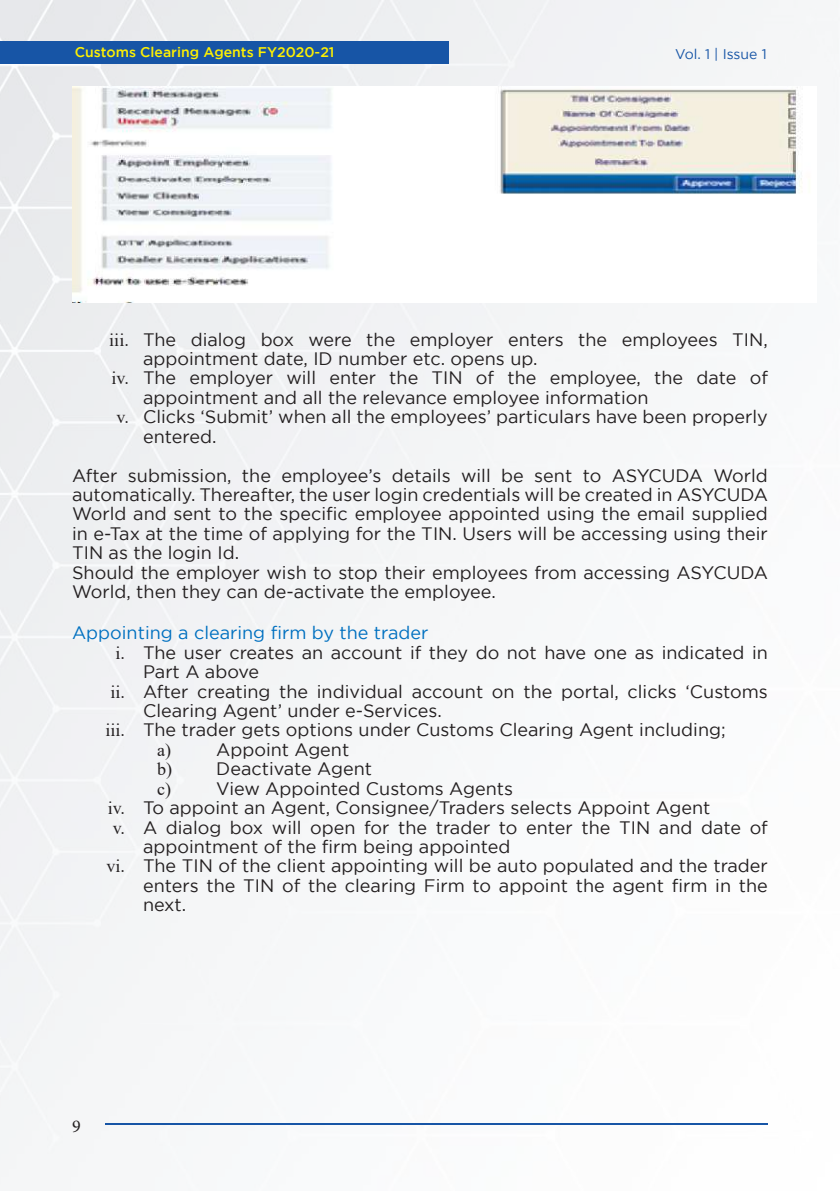
<style>
.page{position:relative;width:840px;height:1191px;background:#fff}
.page>*{position:absolute;margin:0;border:0;box-sizing:border-box;transform-origin:0 0}
.t1{font:18px/19.4px "Gotham";color:#231f20}
.t2{font:18px "Gotham";color:#0070c0}
.t3{font:18px "Times New Roman";color:#231f20}
.t4{font:18px "Minion Pro";color:#231f20}
.t5{font:500 14px "Gotham";color:#fff101}
.t6{font:14px "Gotham";color:#1755a6}
.s1{font-family:"Times New Roman"}
</style>
<div class="page">
<img style="left:0;top:0;width:839px;height:1185px">
<div style="left:0;top:41px;width:448px;height:23px;background:#1755a6"></div>
<hr style="left:106px;top:1123px;width:661px;height:2px;background:#1755a6">
<img style="left:72px;top:86px;width:744px;height:217px">
<p class="t5" style="left:75px;top:44px;width:261px">Customs Clearing Agents FY2020-21</p>
<p class="t6" style="left:674px;top:46px;width:93px">Vol. 1 | Issue 1</p>
<p class="t1" style="left:109px;top:329px;width:659px"><span class="s1">iii.</span> The dialog box were the employer enters the employees TIN,</p>
<p class="t1" style="left:143px;top:349px;width:396px">appointment date, ID number etc. opens up.</p>
<p class="t1" style="left:111px;top:368px;width:657px"><span class="s1">iv.</span> The employer will enter the TIN of the employee, the date of</p>
<p class="t1" style="left:143px;top:387px;width:507px">appointment and all the relevance employee information</p>
<p class="t1" style="left:116px;top:407px;width:652px"><span class="s1">v.</span> Clicks ‘Submit’ when all the employees’ particulars have been properly</p>
<p class="t1" style="left:143px;top:426px;width:75px">entered.</p>
<p class="t1" style="left:72px;top:465px;width:697px">After submission, the employee’s details will be sent to ASYCUDA World automatically. Thereafter, the user login credentials will be created in ASYCUDA World and sent to the specific employee appointed using the email supplied in e-Tax at the time of applying for the TIN. Users will be accessing using their TIN as the login Id.<br>Should the employer wish to stop their employees from accessing ASYCUDA World, then they can de-activate the employee.</p>
<p class="t2" style="left:72px;top:623px;width:357px">Appointing a clearing firm by the trader</p>
<p class="t1" style="left:115px;top:642px;width:653px"><span class="s1">i.</span> The user creates an account if they do not have one as indicated in</p>
<p class="t1" style="left:143px;top:662px;width:117px">Part A above</p>
<p class="t1" style="left:110px;top:681px;width:658px"><span class="s1">ii.</span> After creating the individual account on the portal, clicks ‘Customs</p>
<p class="t1" style="left:143px;top:700px;width:300px">Clearing Agent’ under e-Services.</p>
<p class="t1" style="left:105px;top:720px;width:621px"><span class="s1">iii.</span> The trader gets options under Customs Clearing Agent including;</p>
<p class="t3" style="left:157px;top:737px;width:15px">a)</p>
<p class="t1" style="left:216px;top:739px;width:134px">Appoint Agent</p>
<p class="t3" style="left:157px;top:756px;width:16px">b)</p>
<p class="t1" style="left:216px;top:759px;width:157px">Deactivate Agent</p>
<p class="t3" style="left:157px;top:776px;width:15px">c)</p>
<p class="t1" style="left:216px;top:778px;width:298px">View Appointed Customs Agents</p>
<p class="t1" style="left:108px;top:797px;width:604px"><span class="s1">iv.</span> To appoint an Agent, Consignee/Traders selects Appoint Agent</p>
<p class="t1" style="left:113px;top:817px;width:656px"><span class="s1">v.</span> A dialog box will open for the trader to enter the TIN and date of</p>
<p class="t1" style="left:143px;top:836px;width:368px">appointment of the firm being appointed</p>
<p class="t1" style="left:106px;top:856px;width:662px"><span class="s1">vi.</span> The TIN of the client appointing will be auto populated and the trader</p>
<p class="t1" style="left:143px;top:875px;width:626px">enters the TIN of the clearing Firm to appoint the agent firm in the</p>
<p class="t1" style="left:143px;top:895px;width:45px">next.</p>
<p class="t4" style="left:72px;top:1114px;width:10px">9</p>
</div>
